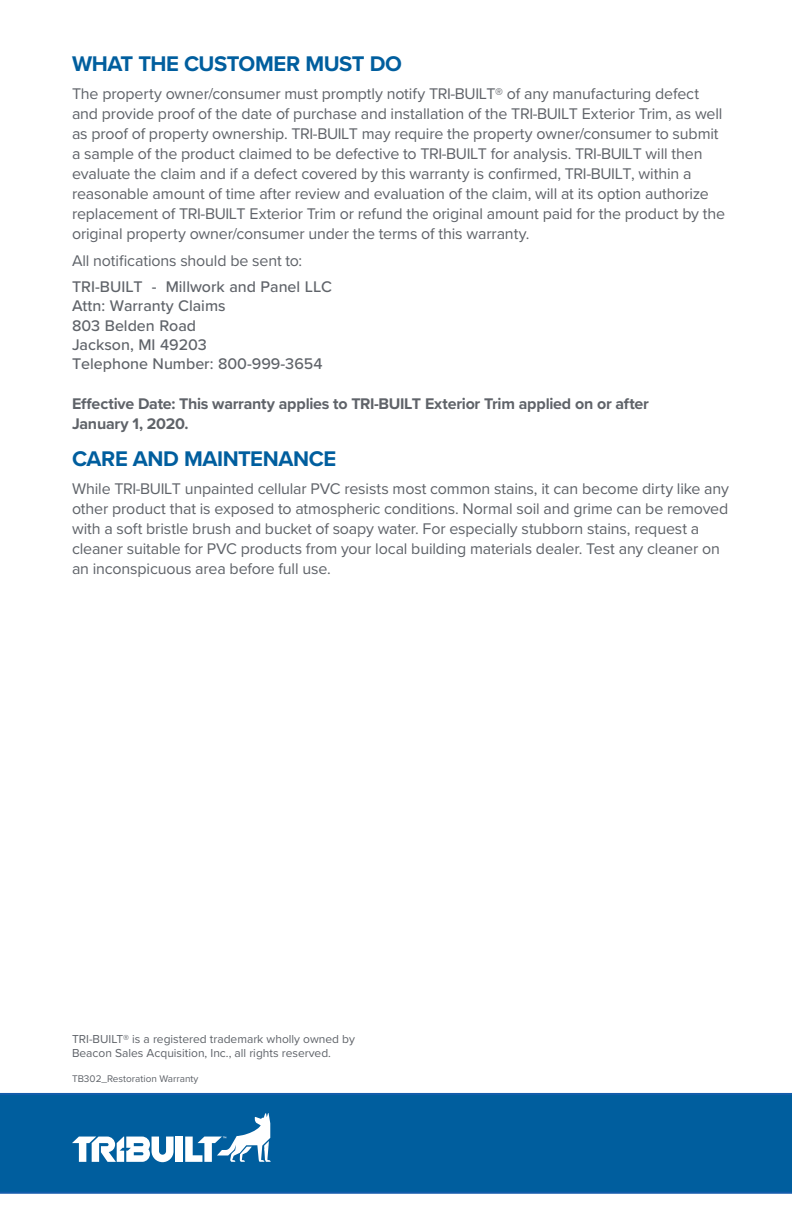
<style>
.page{position:relative;width:792px;height:1224px;background:#fff}
.page>*{position:absolute;margin:0;border:0;box-sizing:border-box;transform-origin:0 0}
.t1{font:700 22px "Proxima Nova";letter-spacing:-.02em;color:#005e9e}
.t2{font:16px/20px "Proxima Nova";letter-spacing:-.01em;color:#5f6369}
.t3{font:500 16px/19.2px "Proxima Nova";color:#5f6369}
.t4{font:700 16px/20px "Proxima Nova";letter-spacing:-.015em;color:#5f6369}
.t5{font:12px/14.4px "Proxima Nova";color:#5f6369}
.t6{font:10px "Proxima Nova";color:#5f6369}
</style>
<div class="page">
<div style="left:0;top:1093px;width:792px;height:101px;background:#005e9e"></div>
<div style="left:176px;top:1137px;width:7px;height:25px;background:#fff"></div>
<svg style="left:72px;top:1137px;width:102px;height:25px"></svg>
<svg style="left:185px;top:1113px;width:86px;height:49px"></svg>
<h1 class="t1" style="left:72px;top:48px;width:332px">WHAT THE CUSTOMER MUST DO</h1>
<p class="t2" style="left:72px;top:83px;width:655px">The property owner/consumer must promptly notify TRI-BUILT® of any manufacturing defect and provide proof of the date of purchase and installation of the TRI-BUILT Exterior Trim, as well as proof of property ownership. TRI-BUILT may require the property owner/consumer to submit a sample of the product claimed to be defective to TRI-BUILT for analysis. TRI-BUILT will then evaluate the claim and if a defect covered by this warranty is confirmed, TRI-BUILT, within a reasonable amount of time after review and evaluation of the claim, will at its option authorize replacement of TRI-BUILT Exterior Trim or refund the original amount paid for the product by the original property owner/consumer under the terms of this warranty.</p>
<p class="t2" style="left:72px;top:250px;width:232px">All notifications should be sent to:</p>
<p class="t3" style="left:72px;top:277px;width:262px">TRI-BUILT - Millwork and Panel LLC<br>Attn: Warranty Claims<br>803 Belden Road<br>Jackson, MI 49203<br>Telephone Number: 800-999-3654</p>
<p class="t4" style="left:72px;top:393px;width:578px">Effective Date: This warranty applies to TRI-BUILT Exterior Trim applied on or after<br>January 1, 2020.</p>
<h1 class="t1" style="left:72px;top:443px;width:266px">CARE AND MAINTENANCE</h1>
<p class="t2" style="left:72px;top:478px;width:659px">While TRI-BUILT unpainted cellular PVC resists most common stains, it can become dirty like any other product that is exposed to atmospheric conditions. Normal soil and grime can be removed with a soft bristle brush and bucket of soapy water. For especially stubborn stains, request a cleaner suitable for PVC products from your local building materials dealer. Test any cleaner on an inconspicuous area before full use.</p>
<p class="t5" style="left:72px;top:1031px;width:285px">TRI-BUILT® is a registered trademark wholly owned by<br>Beacon Sales Acquisition, Inc., all rights reserved.</p>
<p class="t6" style="left:72px;top:1071px;width:128px">TB302_Restoration Warranty</p>
</div>
